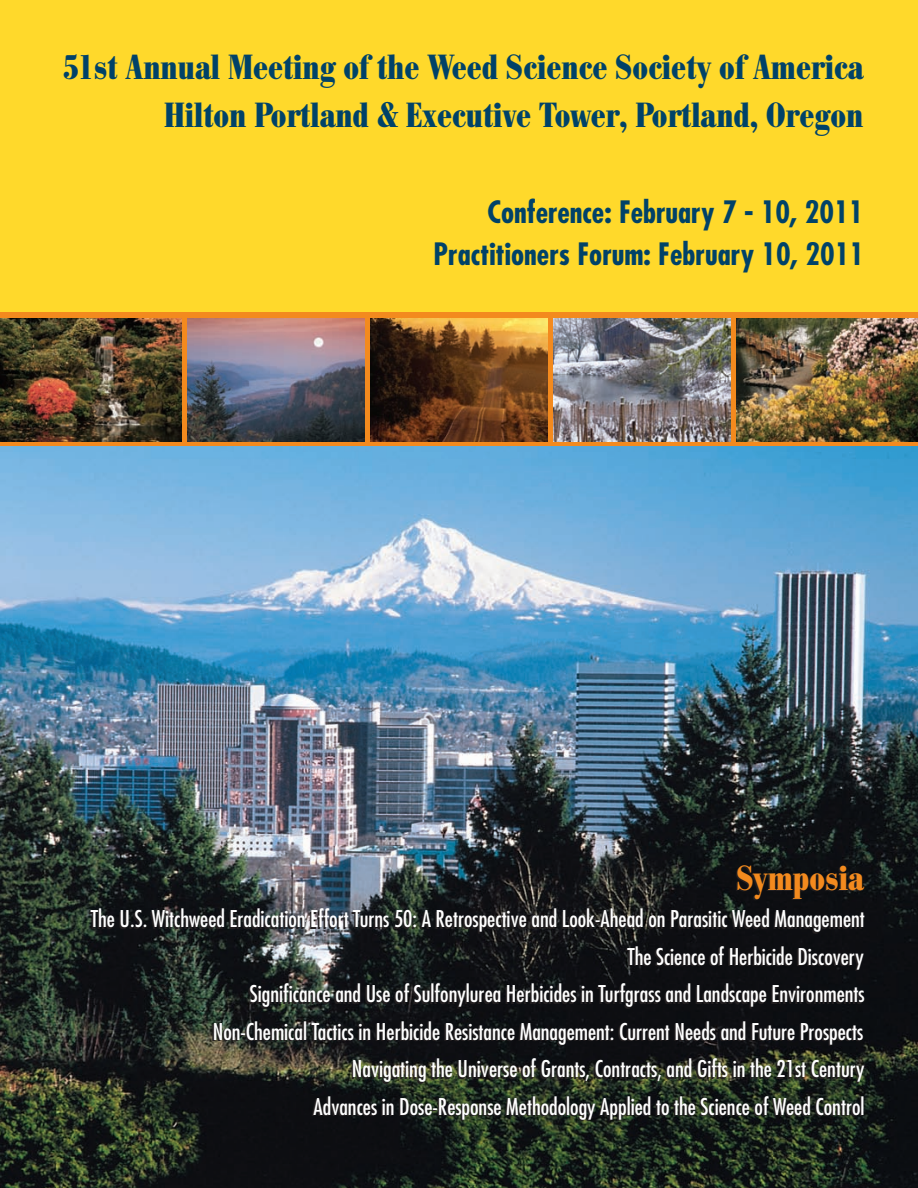
<style>
.page{position:relative;width:918px;height:1188px;background:#fff}
.page>*{position:absolute;margin:0;border:0;box-sizing:border-box;transform-origin:0 0}
.t1{font:700 condensed 34.5px/48px "Bodoni BE";color:#004268;text-align:right}
.t2{font:700 condensed 34.5px "Bodoni BE";color:#f38a1e}
.t3{font:700 condensed 30px/42px "Futura";color:#004268;text-align:right}
.t4{font:condensed 22.5px/37.5px "Futura";color:#fff;text-align:right}
</style>
<div class="page">
<div style="left:0;top:0;width:918px;height:526px;background:#ffd92b"></div>
<div style="left:0;top:312px;width:918px;height:146px;background:#f38a1e"></div>
<img style="left:0;top:447px;width:918px;height:741px">
<img style="left:0;top:318px;width:182px;height:124px">
<img style="left:187px;top:318px;width:178px;height:124px">
<img style="left:370px;top:318px;width:178px;height:124px">
<img style="left:553px;top:318px;width:178px;height:124px">
<img style="left:736px;top:318px;width:182px;height:124px">
<h1 class="t1" style="left:63px;top:47px;width:802px">51st Annual Meeting of the Weed Science Society of America<br>Hilton Portland &amp; Executive Tower, Portland, Oregon</h1>
<h2 class="t3" style="left:434px;top:193px;width:432px">Conference: February 7 - 10, 2011<br>Practitioners Forum: February 10, 2011</h2>
<h1 class="t2" style="left:737px;top:865px;width:128px">Symposia</h1>
<p class="t4" style="left:91px;top:902px;width:775px">The U.S. Witchweed Eradication Effort Turns 50: A Retrospective and Look-Ahead on Parasitic Weed Management The Science of Herbicide Discovery<br>Significance and Use of Sulfonylurea Herbicides in Turfgrass and Landscape Environments<br>Non-Chemical Tactics in Herbicide Resistance Management: Current Needs and Future Prospects<br>Navigating the Universe of Grants, Contracts, and Gifts in the 21st Century<br>Advances in Dose-Response Methodology Applied to the Science of Weed Control</p>
</div>
